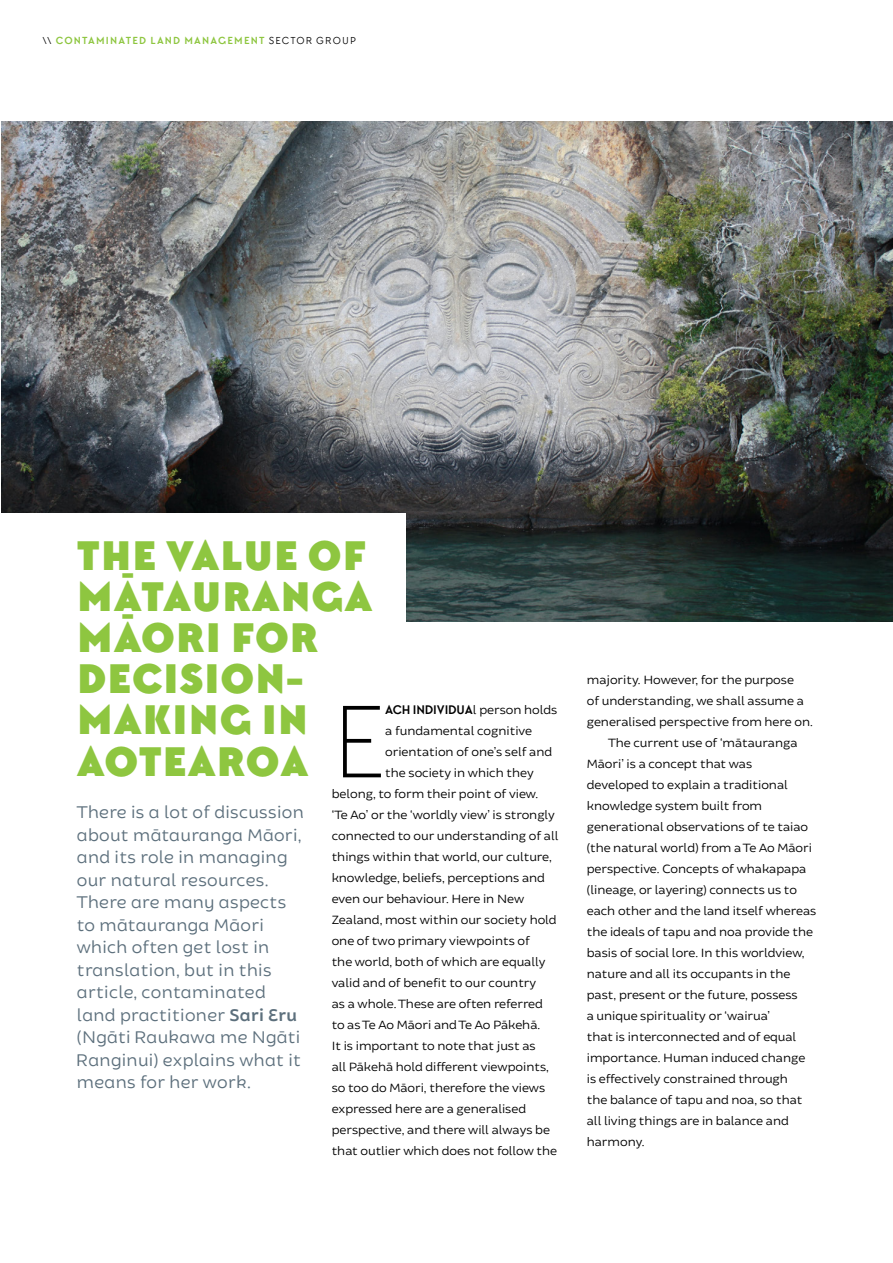
<style>
.page{position:relative;width:893px;height:1263px;background:#fff}
.page>*{position:absolute;margin:0;border:0;box-sizing:border-box;transform-origin:0 0}
.t1{font:300 108.15px "TT Chocolates";color:#000}
.t2{font:900 41.1px/41.1px "TT Chocolates";color:#8ec640}
.t3{font:18px/22.5px "Brocha Alt";letter-spacing:.02em;color:#5c6f7c}
.t4{font:12.75px "Brocha";color:#000}
.t5{font:700 12.75px "TT Chocolates";letter-spacing:-.01em;color:#000}
.t6{font:700 10.5px "TT Chocolates";letter-spacing:.11em;color:#8ec640}
.s1{font-weight:400;color:#000}
.s2{font-weight:600}
.s3{font-family:"Brocha";font-weight:400}
</style>
<div class="page">
<img style="left:1px;top:122px;width:892px;height:499px">
<div style="left:0;top:513px;width:405px;height:161px;background:#fff"></div>
<p class="t6" style="left:43px;top:34px;width:315px"><span class="s1">\\</span> CONTAMINATED LAND MANAGEMENT <span class="s1">SECTOR GROUP</span></p>
<h2 class="t2" style="left:77px;top:536px;width:298px">THE VALUE OF<br>MĀTAURANGA<br>MĀORI FOR<br>DECISION-<br>MAKING IN<br>AOTEAROA</h2>
<p class="t3" style="left:77px;top:801px;width:228px">There is a lot of discussion about mātauranga Māori, and its role in managing our natural resources.<br>There are many aspects to mātauranga Māori which often get lost in translation, but in this article, contaminated land practitioner <span class="s2">Sari Eru </span>(Ngāti Raukawa me Ngāti<br>Ranginui) explains what it means for her work.</p>
<h1 class="t1" style="left:332px;top:677px;width:56px">E</h1>
<p class="t5" style="left:385px;top:702px;width:174px">ACH INDIVIDUA<span class="s3">l person holds</span></p>
<p class="t4" style="left:385px;top:723px;width:148px">a fundamental cognitive</p>
<p class="t4" style="left:385px;top:744px;width:168px">orientation of one’s self and</p>
<p class="t4" style="left:385px;top:765px;width:150px">the society in which they</p>
<p class="t4" style="left:332px;top:786px;width:208px">belong, to form their point of view.</p>
<p class="t4" style="left:332px;top:807px;width:225px">‘Te Ao’ or the ‘worldly view’ is strongly</p>
<p class="t4" style="left:332px;top:828px;width:228px">connected to our understanding of all</p>
<p class="t4" style="left:332px;top:849px;width:222px">things within that world, our culture,</p>
<p class="t4" style="left:332px;top:870px;width:215px">knowledge, beliefs, perceptions and</p>
<p class="t4" style="left:332px;top:891px;width:194px">even our behaviour. Here in New</p>
<p class="t4" style="left:332px;top:912px;width:226px">Zealand, most within our society hold</p>
<p class="t4" style="left:332px;top:933px;width:200px">one of two primary viewpoints of</p>
<p class="t4" style="left:332px;top:954px;width:215px">the world, both of which are equally</p>
<p class="t4" style="left:332px;top:975px;width:206px">valid and of benefit to our country</p>
<p class="t4" style="left:332px;top:996px;width:213px">as a whole. These are often referred</p>
<p class="t4" style="left:332px;top:1017px;width:210px">to as Te Ao Māori and Te Ao Pākehā.</p>
<p class="t4" style="left:332px;top:1038px;width:206px">It is important to note that just as</p>
<p class="t4" style="left:332px;top:1059px;width:219px">all Pākehā hold different viewpoints,</p>
<p class="t4" style="left:332px;top:1080px;width:215px">so too do Māori, therefore the views</p>
<p class="t4" style="left:332px;top:1101px;width:196px">expressed here are a generalised</p>
<p class="t4" style="left:332px;top:1122px;width:220px">perspective, and there will always be</p>
<p class="t4" style="left:332px;top:1143px;width:227px">that outlier which does not follow the</p>
<p class="t4" style="left:587px;top:672px;width:209px">majority. However, for the purpose</p>
<p class="t4" style="left:587px;top:693px;width:219px">of understanding, we shall assume a</p>
<p class="t4" style="left:587px;top:714px;width:227px">generalised perspective from here on.</p>
<p class="t4" style="left:608px;top:735px;width:191px">The current use of ‘mātauranga</p>
<p class="t4" style="left:587px;top:756px;width:167px">Māori’ is a concept that was</p>
<p class="t4" style="left:587px;top:777px;width:203px">developed to explain a traditional</p>
<p class="t4" style="left:587px;top:798px;width:177px">knowledge system built from</p>
<p class="t4" style="left:587px;top:819px;width:223px">generational observations of te taiao</p>
<p class="t4" style="left:587px;top:840px;width:227px">(the natural world) from a Te Ao Māori</p>
<p class="t4" style="left:587px;top:861px;width:221px">perspective. Concepts of whakapapa</p>
<p class="t4" style="left:587px;top:882px;width:212px">(lineage, or layering) connects us to</p>
<p class="t4" style="left:587px;top:903px;width:231px">each other and the land itself whereas</p>
<p class="t4" style="left:587px;top:924px;width:228px">the ideals of tapu and noa provide the</p>
<p class="t4" style="left:587px;top:945px;width:219px">basis of social lore. In this worldview,</p>
<p class="t4" style="left:587px;top:966px;width:205px">nature and all its occupants in the</p>
<p class="t4" style="left:587px;top:987px;width:212px">past, present or the future, possess</p>
<p class="t4" style="left:587px;top:1008px;width:185px">a unique spirituality or ‘wairua’</p>
<p class="t4" style="left:587px;top:1029px;width:211px">that is interconnected and of equal</p>
<p class="t4" style="left:587px;top:1050px;width:220px">importance. Human induced change</p>
<p class="t4" style="left:587px;top:1071px;width:203px">is effectively constrained through</p>
<p class="t4" style="left:587px;top:1092px;width:217px">the balance of tapu and noa, so that</p>
<p class="t4" style="left:587px;top:1113px;width:204px">all living things are in balance and</p>
<p class="t4" style="left:587px;top:1134px;width:59px">harmony.</p>
</div>
